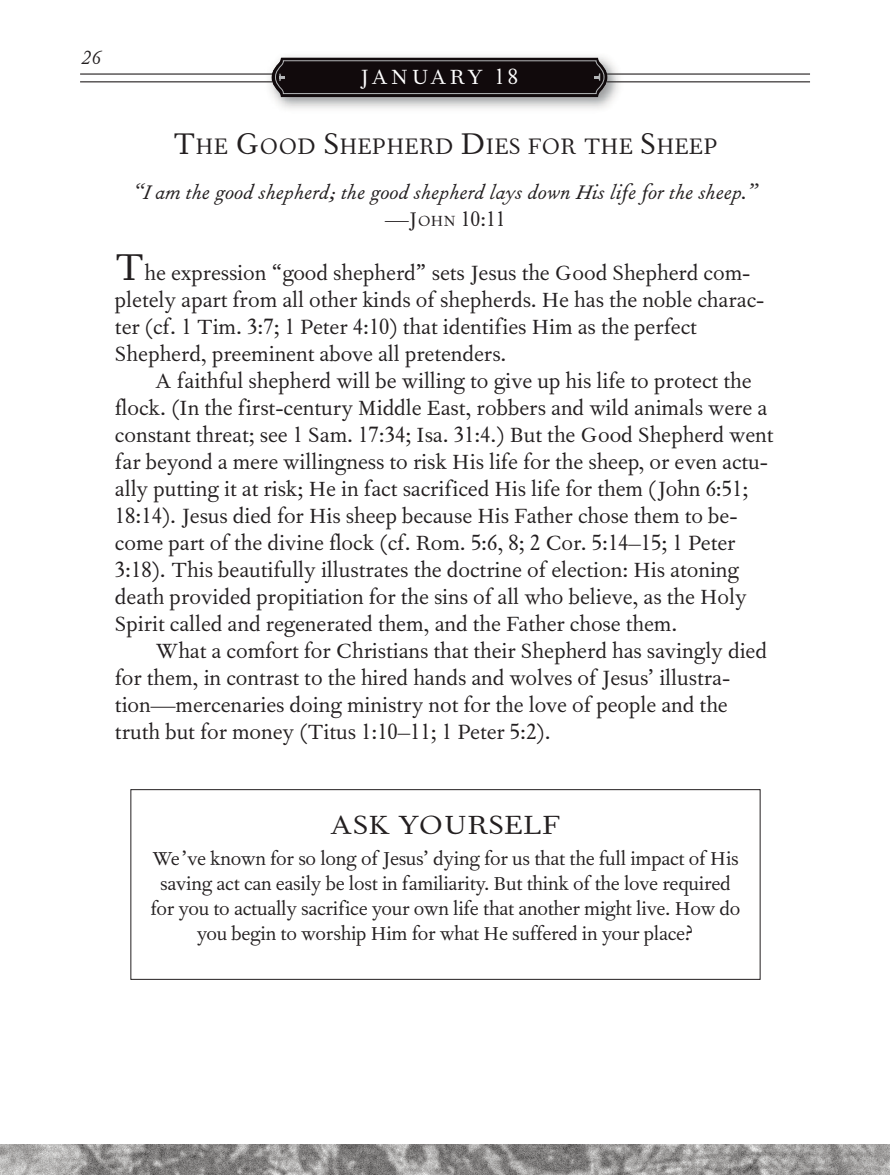
<style>
.page{position:relative;width:891px;height:1175px;background:#fff}
.page>*{position:absolute;margin:0;border:0;box-sizing:border-box;transform-origin:0 0}
.t1{font:31.72px "Fournier";color:#231f20;scale:1.06 1}
.t2{font:27px "Fournier";color:#231f20;scale:.95 1}
.t3{font:24.75px/27px "Fournier";color:#231f20}
.t4{font:24.75px "Fournier";letter-spacing:.12em;color:#fff}
.t5{font:italic 23.62px/27px "Fournier";color:#231f20;text-align:center}
.t6{font:22.5px/24.8px "Fournier";letter-spacing:-.01em;color:#231f20;text-align:center}
.t7{font:italic 22.5px "Fournier";color:#231f20}
.s1{font-size:36px}
.s2{font-style:normal}
.s3{font-style:normal;font-size:17.78px}
.s4{font-size:45px}
</style>
<div class="page">
<img style="left:0;top:1144px;width:890px;height:30px">
<img style="left:261px;top:56px;width:367px;height:53px">
<svg style="left:272px;top:58px;width:335px;height:39px;background:#1e181a"></svg>
<hr style="left:80px;top:73px;width:192px;height:2px;background:#231f20">
<hr style="left:80px;top:81px;width:192px;height:1px;background:#231f20">
<hr style="left:607px;top:73px;width:203px;height:2px;background:#231f20">
<hr style="left:607px;top:81px;width:203px;height:1px;background:#231f20">
<div style="left:130px;top:789px;width:630px;height:190px;border:1px solid #231f20"></div>
<p class="t7" style="left:81px;top:49px;width:21px">26</p>
<p class="t4" style="left:360px;top:68px;width:159px">JANUARY 18</p>
<p class="t2" style="left:173px;top:136px;width:575px"><span class="s1">T</span>HE <span class="s1">G</span>OOD <span class="s1">S</span>HEPHERD <span class="s1">D</span>IES FOR THE <span class="s1">S</span>HEEP</p>
<p class="t5" style="left:132px;top:180px;width:627px">“I am the good shepherd; the good shepherd lays down His life for the sheep.” <span class="s2">—J</span><span class="s3">OHN</span> <span class="s2">10:11</span></p>
<p class="t3" style="left:115px;top:261px;width:651px"><span class="s4">T</span>he expression “good shepherd” sets Jesus the Good Shepherd com&shy;pletely apart from all other kinds of shepherds. He has the noble charac&shy;ter (cf. 1 Tim. 3:7; 1 Peter 4:10) that identifies Him as the perfect Shepherd, preeminent above all pretenders.</p>
<p class="t3" style="left:115px;top:369px;width:660px;text-indent:40px">A faithful shepherd will be willing to give up his life to protect the flock. (In the first-century Middle East, robbers and wild animals were a constant threat; see 1 Sam. 17:34; Isa. 31:4.) But the Good Shepherd went far beyond a mere willingness to risk His life for the sheep, or even actu&shy;ally putting it at risk; He in fact sacrificed His life for them (John 6:51; 18:14). Jesus died for His sheep because His Father chose them to be&shy;come part of the divine flock (cf. Rom. 5:6, 8; 2 Cor. 5:14–15; 1 Peter 3:18). This beautifully illustrates the doctrine of election: His atoning death provided propitiation for the sins of all who believe, as the Holy Spirit called and regenerated them, and the Father chose them.</p>
<p class="t3" style="left:115px;top:639px;width:653px;text-indent:41px">What a comfort for Christians that their Shepherd has savingly died for them, in contrast to the hired hands and wolves of Jesus’ illustra&shy;tion—mercenaries doing ministry not for the love of people and the truth but for money (Titus 1:10–11; 1 Peter 5:2).</p>
<p class="t1" style="left:331px;top:813px;width:218px">ASK YOURSELF</p>
<p class="t6" style="left:150px;top:848px;width:591px">We’ve known for so long of Jesus’ dying for us that the full impact of His saving act can easily be lost in familiarity. But think of the love required for you to actually sacrifice your own life that another might live. How do you begin to worship Him for what He suffered in your place?</p>
</div>
